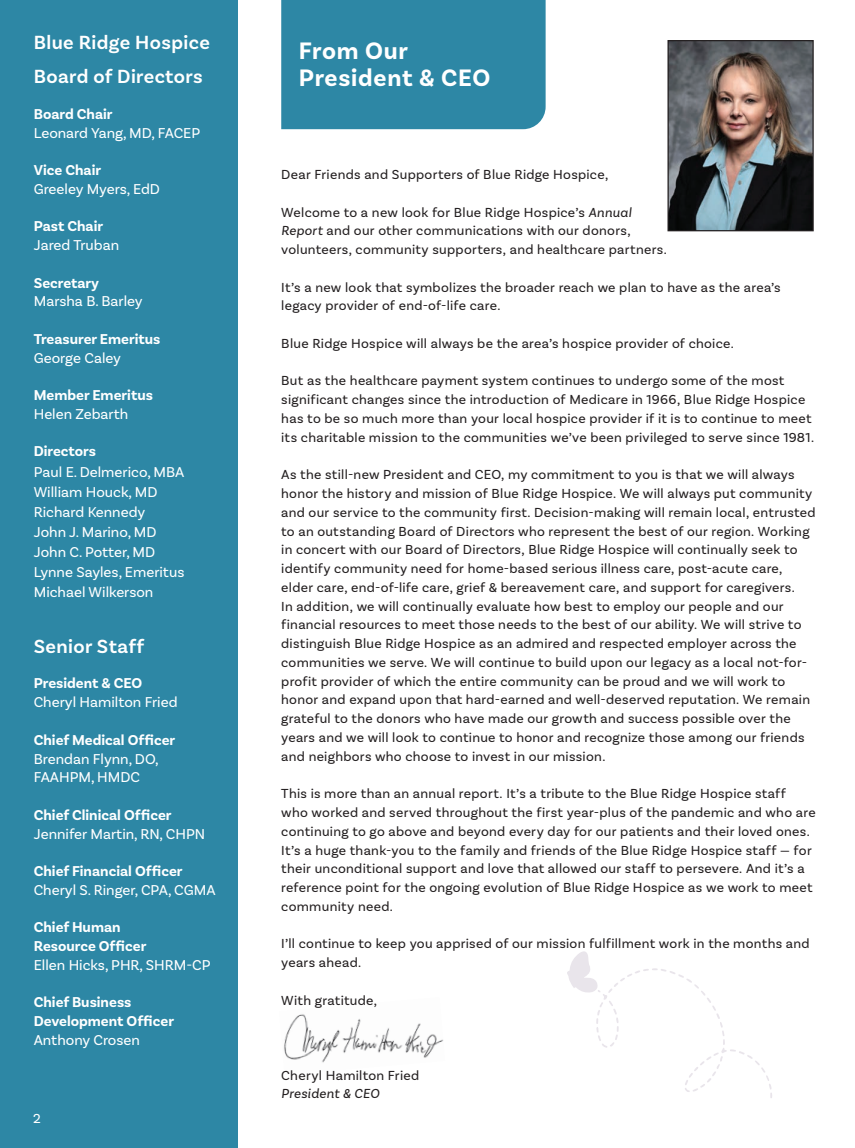
<style>
.page{position:relative;width:855px;height:1148px;background:#fff}
.page>*{position:absolute;margin:0;border:0;box-sizing:border-box;transform-origin:0 0}
.t1{font:700 25px/27.5px "Basic Sans";letter-spacing:.03em;color:#fff}
.t2{font:600 20px "Basic Sans";letter-spacing:.02em;color:#fff}
.t3{font:15px/18.8px "Basic Sans";color:#fff}
.t4{font:700 15px/18.8px "Basic Sans";color:#fff}
.Body_Copy{font:13.75px/18.8px "Basic Sans";letter-spacing:.02em;color:#231f20}
.Body_Copy-2{font:italic 13.75px "Basic Sans";letter-spacing:.02em;color:#231f20}
.t5{font:13.75px "Basic Sans";color:#fff}
.s1{font-style:italic}
</style>
<div class="page">
<div style="left:0;top:0;width:237px;height:1148px;background:#2d87a5"></div>
<svg style="left:567px;top:951px;width:205px;height:147px"></svg>
<img style="left:667px;top:40px;width:147px;height:192px">
<div style="left:281px;top:0;width:265px;height:129px;background:#2d87a5"></div>
<img style="left:284px;top:1014px;width:160px;height:49px">
<p class="t2" style="left:34px;top:30px;width:178px">Blue Ridge Hospice</p>
<p class="t2" style="left:34px;top:64px;width:170px">Board of Directors</p>
<p class="t4" style="left:34px;top:105px;width:80px">Board Chair</p>
<p class="t3" style="left:34px;top:123px;width:168px">Leonard Yang, MD, FACEP</p>
<p class="t4" style="left:34px;top:161px;width:69px">Vice Chair</p>
<p class="t3" style="left:34px;top:179px;width:128px">Greeley Myers, EdD</p>
<p class="t4" style="left:34px;top:217px;width:71px">Past Chair</p>
<p class="t3" style="left:34px;top:236px;width:87px">Jared Truban</p>
<p class="t4" style="left:34px;top:273px;width:67px">Secretary</p>
<p class="t3" style="left:34px;top:292px;width:111px">Marsha B. Barley</p>
<p class="t4" style="left:34px;top:330px;width:128px">Treasurer Emeritus</p>
<p class="t3" style="left:34px;top:348px;width:89px">George Caley</p>
<p class="t4" style="left:34px;top:386px;width:121px">Member Emeritus</p>
<p class="t3" style="left:34px;top:404px;width:96px">Helen Zebarth</p>
<p class="t4" style="left:34px;top:442px;width:64px">Directors</p>
<p class="t3" style="left:34px;top:462px;width:152px">Paul E. Delmerico, MBA</p>
<p class="t3" style="left:34px;top:482px;width:125px">William Houck, MD</p>
<p class="t3" style="left:34px;top:502px;width:113px">Richard Kennedy</p>
<p class="t3" style="left:34px;top:522px;width:124px">John J. Marino, MD</p>
<p class="t3" style="left:34px;top:542px;width:123px">John C. Potter, MD</p>
<p class="t3" style="left:34px;top:562px;width:152px">Lynne Sayles, Emeritus</p>
<p class="t3" style="left:34px;top:582px;width:121px">Michael Wilkerson</p>
<p class="t2" style="left:34px;top:634px;width:112px">Senior Staff</p>
<p class="t4" style="left:34px;top:674px;width:110px">President &amp; CEO</p>
<p class="t3" style="left:34px;top:692px;width:145px">Cheryl Hamilton Fried</p>
<p class="t4" style="left:34px;top:730px;width:143px">Chief Medical Officer</p>
<p class="t3" style="left:34px;top:749px;width:127px">Brendan Flynn, DO,<br>FAAHPM, HMDC</p>
<p class="t4" style="left:34px;top:805px;width:139px">Chief Clinical Officer</p>
<p class="t3" style="left:34px;top:824px;width:173px">Jennifer Martin, RN, CHPN</p>
<p class="t4" style="left:34px;top:861px;width:150px">Chief Financial Officer</p>
<p class="t3" style="left:34px;top:880px;width:183px">Cheryl S. Ringer, CPA, CGMA</p>
<p class="t4" style="left:34px;top:918px;width:114px">Chief Human<br>Resource Officer</p>
<p class="t3" style="left:34px;top:955px;width:178px">Ellen Hicks, PHR, SHRM-CP</p>
<p class="t4" style="left:34px;top:993px;width:142px">Chief Business<br>Development Officer</p>
<p class="t3" style="left:34px;top:1030px;width:108px">Anthony Crosen</p>
<p class="t5" style="left:33px;top:1109px;width:9px">2</p>
<p class="t1" style="left:299px;top:37px;width:193px">From Our<br>President &amp; CEO</p>
<p class="Body_Copy" style="left:281px;top:165px;width:329px">Dear Friends and Supporters of Blue Ridge Hospice,</p>
<p class="Body_Copy" style="left:281px;top:202px;width:387px">Welcome to a new look for Blue Ridge Hospice’s <span class="s1">Annual<br>Report</span> and our other communications with our donors, volunteers, community supporters, and healthcare partners.</p>
<p class="Body_Copy" style="left:281px;top:278px;width:501px">It’s a new look that symbolizes the broader reach we plan to have as the area’s legacy provider of end-of-life care.</p>
<p class="Body_Copy" style="left:281px;top:334px;width:454px">Blue Ridge Hospice will always be the area’s hospice provider of choice.</p>
<p class="Body_Copy" style="left:281px;top:371px;width:534px">But as the healthcare payment system continues to undergo some of the most significant changes since the introduction of Medicare in 1966, Blue Ridge Hospice has to be so much more than your local hospice provider if it is to continue to meet its charitable mission to the communities we’ve been privileged to serve since 1981.</p>
<p class="Body_Copy" style="left:281px;top:465px;width:536px">As the still-new President and CEO, my commitment to you is that we will always honor the history and mission of Blue Ridge Hospice. We will always put community and our service to the community first. Decision-making will remain local, entrusted to an outstanding Board of Directors who represent the best of our region. Working in concert with our Board of Directors, Blue Ridge Hospice will continually seek to identify community need for home-based serious illness care, post-acute care, elder care, end-of-life care, grief &amp; bereavement care, and support for caregivers.<br>In addition, we will continually evaluate how best to employ our people and our financial resources to meet those needs to the best of our ability. We will strive to distinguish Blue Ridge Hospice as an admired and respected employer across the communities we serve. We will continue to build upon our legacy as a local not-for&shy;profit provider of which the entire community can be proud and we will work to honor and expand upon that hard-earned and well-deserved reputation. We remain grateful to the donors who have made our growth and success possible over the years and we will look to continue to honor and recognize those among our friends and neighbors who choose to invest in our mission.</p>
<p class="Body_Copy" style="left:281px;top:784px;width:536px">This is more than an annual report. It’s a tribute to the Blue Ridge Hospice staff who worked and served throughout the first year-plus of the pandemic and who are continuing to go above and beyond every day for our patients and their loved ones.<br>It’s a huge thank-you to the family and friends of the Blue Ridge Hospice staff — for their unconditional support and love that allowed our staff to persevere. And it’s a reference point for the ongoing evolution of Blue Ridge Hospice as we work to meet community need.</p>
<p class="Body_Copy" style="left:281px;top:934px;width:530px">I’ll continue to keep you apprised of our mission fulfillment work in the months and years ahead.</p>
<p class="Body_Copy" style="left:281px;top:990px;width:97px">With gratitude,</p>
<p class="Body_Copy" style="left:281px;top:1065px;width:140px">Cheryl Hamilton Fried</p>
<p class="Body_Copy-2" style="left:281px;top:1085px;width:100px">President &amp; CEO</p>
</div>
